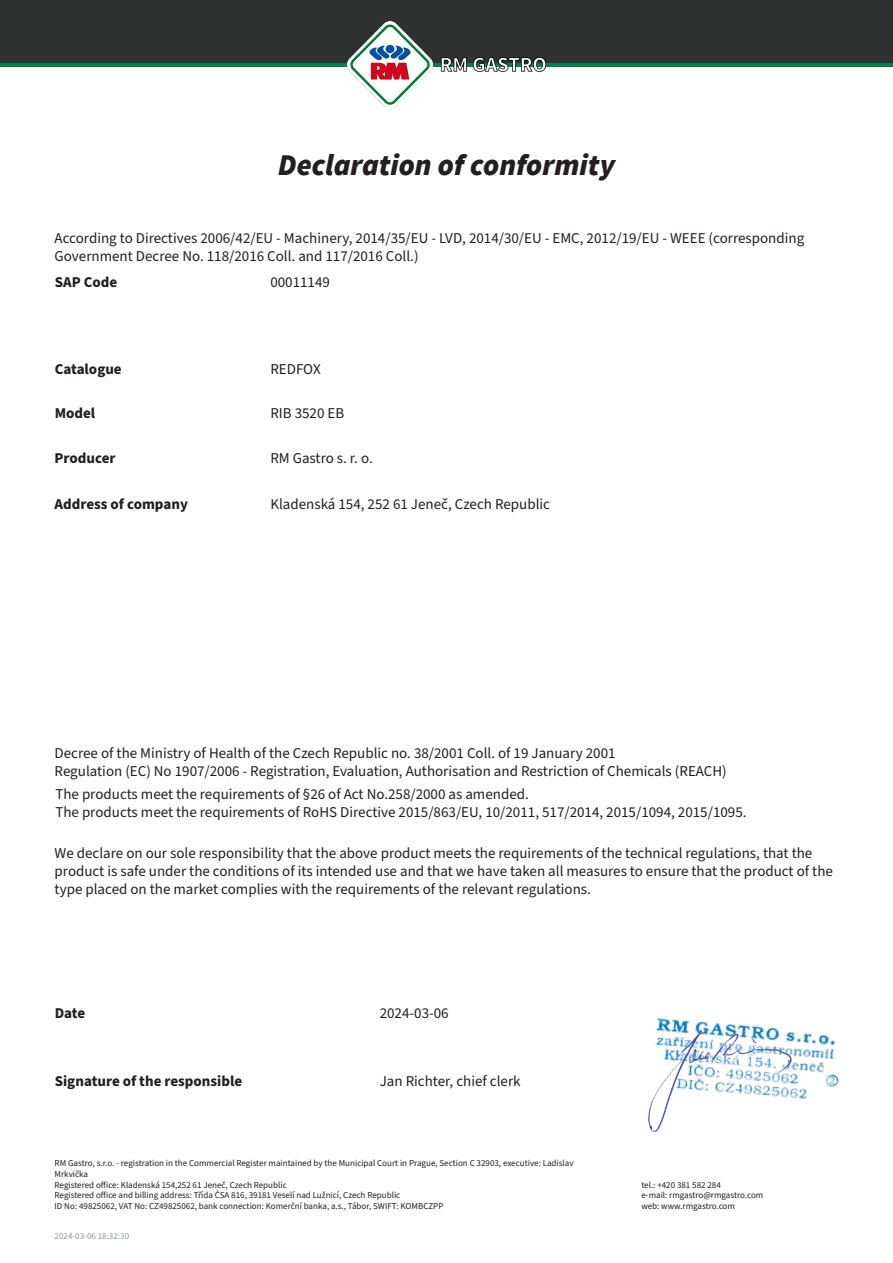
<style>
.page{position:relative;width:893px;height:1263px;background:#fff}
.page>*{position:absolute;margin:0;border:0;box-sizing:border-box;transform-origin:0 0}
.t1{font:italic 900 30px "Source Sans Pro";color:#231f20}
.t2{font:15px/18px "Source Sans Pro";color:#231f20}
.t3{font:700 15px "Source Sans Pro";color:#231f20}
.t4{font:9px/10.8px "Source Sans Pro";color:#231f20}
.t5{font:9px "Source Sans Pro";color:#939598}
</style>
<div class="page">
<svg style="left:0;top:62px;width:893px;height:5px;background:#0c7142"></svg>
<div style="left:0;top:0;width:893px;height:62px;background:#2f3131"></div>
<img style="left:348px;top:22px;width:197px;height:85px">
<img style="left:657px;top:1018px;width:182px;height:81px">
<img style="left:648px;top:1026px;width:150px;height:106px">
<p class="t1" style="left:278px;top:144px;width:339px">Declaration of conformity</p>
<p class="t2" style="left:55px;top:229px;width:751px">According to Directives 2006/42/EU - Machinery, 2014/35/EU - LVD, 2014/30/EU - EMC, 2012/19/EU - WEEE (corresponding<br>Government Decree No. 118/2016 Coll. and 117/2016 Coll.)</p>
<p class="t3" style="left:55px;top:272px;width:64px">SAP Code</p>
<p class="t2" style="left:270px;top:273px;width:61px">00011149</p>
<p class="t3" style="left:55px;top:359px;width:69px">Catalogue</p>
<p class="t3" style="left:55px;top:403px;width:42px">Model</p>
<p class="t3" style="left:55px;top:448px;width:62px">Producer</p>
<p class="t3" style="left:55px;top:493px;width:135px">Address of company</p>
<p class="t2" style="left:270px;top:360px;width:52px">REDFOX</p>
<p class="t2" style="left:270px;top:405px;width:75px">RIB 3520 EB</p>
<p class="t2" style="left:270px;top:450px;width:104px">RM Gastro s. r. o.</p>
<p class="t2" style="left:270px;top:495px;width:281px">Kladenská 154, 252 61 Jeneč, Czech Republic</p>
<p class="t2" style="left:55px;top:745px;width:674px">Decree of the Ministry of Health of the Czech Republic no. 38/2001 Coll. of 19 January 2001<br>Regulation (EC) No 1907/2006 - Registration, Evaluation, Authorisation and Restriction of Chemicals (REACH)</p>
<p class="t2" style="left:55px;top:786px;width:693px">The products meet the requirements of §26 of Act No.258/2000 as amended.<br>The products meet the requirements of RoHS Directive 2015/863/EU, 10/2011, 517/2014, 2015/1094, 2015/1095.</p>
<p class="t2" style="left:55px;top:844px;width:780px">We declare on our sole responsibility that the above product meets the requirements of the technical regulations, that the product is safe under the conditions of its intended use and that we have taken all measures to ensure that the product of the type placed on the market complies with the requirements of the relevant regulations.</p>
<p class="t3" style="left:55px;top:1003px;width:32px">Date</p>
<p class="t2" style="left:380px;top:1004px;width:70px">2024-03-06</p>
<p class="t3" style="left:55px;top:1071px;width:189px">Signature of the responsible</p>
<p class="t2" style="left:380px;top:1073px;width:142px">Jan Richter, chief clerk</p>
<p class="t4" style="left:55px;top:1158px;width:521px">RM Gastro, s.r.o. - registration in the Commercial Register maintained by the Municipal Court in Prague, Section C 32903, executive: Ladislav Mrkvička<br>Registered office: Kladenská 154,252 61 Jeneč, Czech Republic<br>Registered office and billing address: Třída ČSA 816, 39181 Veselí nad Lužnicí, Czech Republic<br>ID No: 49825062, VAT No: CZ49825062, bank connection: Komerční banka, a.s., Tábor, SWIFT: KOMBCZPP</p>
<p class="t5" style="left:55px;top:1230px;width:76px">2024-03-06 18:32:30</p>
<p class="t4" style="left:641px;top:1179px;width:124px">tel.: +420 381 582 284<br>e-mail: rmgastro@rmgastro.com web: www.rmgastro.com</p>
</div>
